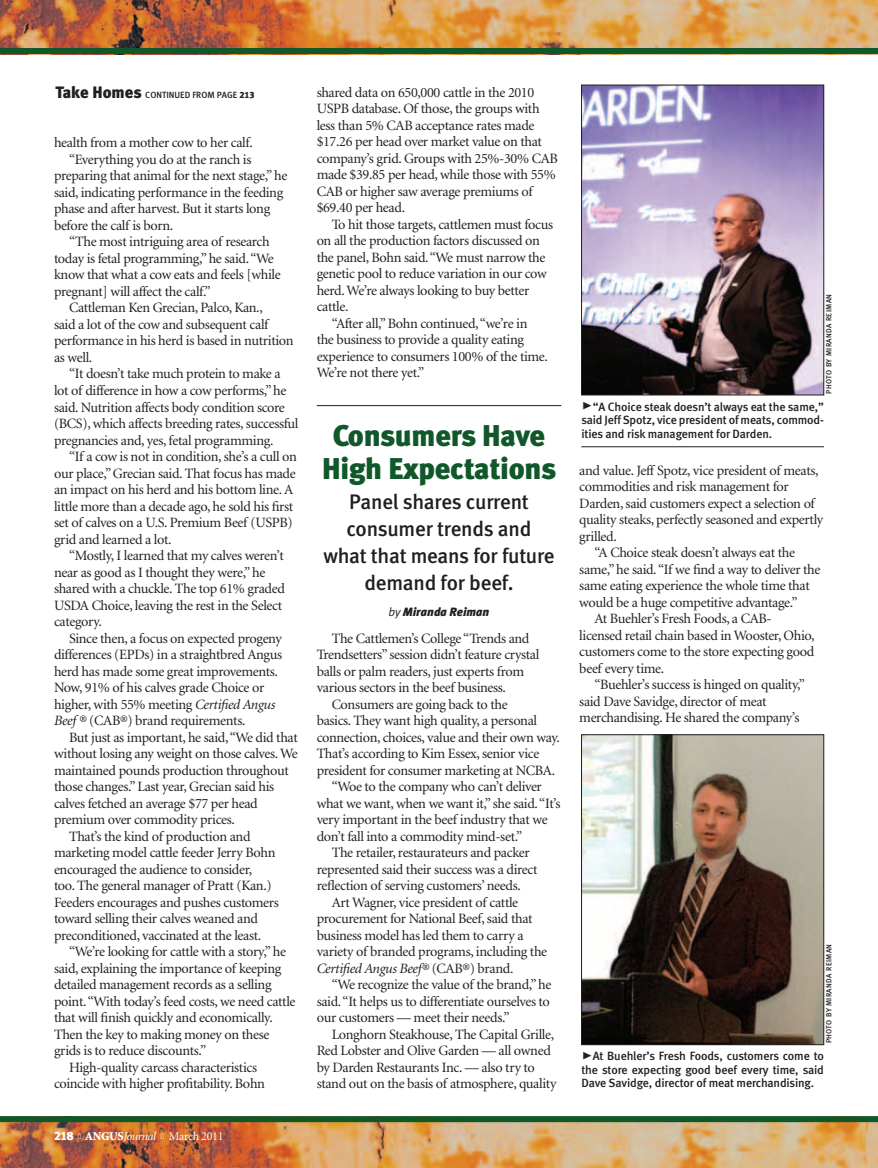
<style>
.page{position:relative;width:878px;height:1168px;background:#fff}
.page>*{position:absolute;margin:0;border:0;box-sizing:border-box;transform-origin:0 0}
.headline{font:30px/33px "Meta Black LF";letter-spacing:-.01em;color:#10572a;text-align:center}
.deck{font:21px/27px "Meta Medium LF";letter-spacing:-.01em;color:#231f20;text-align:center}
.body_text{font:14.25px/16.5px "Minion";letter-spacing:-.025em;color:#231f20}
.cutlines{font:12px/13.5px "Meta Medium LF";letter-spacing:-.01em;color:#231f20;text-align:justify}
.t1{font:12px "Minion";letter-spacing:-.025em;color:#fff}
.byline{font:italic 12px "Meta Black LF";color:#231f20}
.t2{font:9px "Meta Medium LF";color:#231f20}
.photo_credit{font:7.5px "Meta Medium LF";letter-spacing:.05em;color:#231f20}
.s1{font-family:"Meta Black LF";font-size:16.5px}
.s2{font-family:"Meta Black LF"}
.s3{font-style:italic}
.s4{font-weight:900}
.s5{font-family:"Meta Normal LF"}
.s6{font-family:"Meta Black Caps Expert";font-size:21px}
</style>
<div class="page">
<hr style="left:316px;top:405px;width:245px;height:1px;background:#231f20">
<img style="left:0;top:1122px;width:866px;height:46px">
<img style="left:866px;top:1122px;width:12px;height:46px">
<img style="left:0;top:0;width:878px;height:48px">
<div style="left:0;top:48px;width:878px;height:6px;background:#10572a"></div>
<div style="left:0;top:1116px;width:878px;height:6px;background:#10572a"></div>
<img style="left:583px;top:87px;width:239px;height:306px">
<div style="left:581px;top:85px;width:243px;height:310px;border:1px solid #231f20"></div>
<hr style="left:581px;top:446px;width:243px;height:1px;background:#231f20">
<img style="left:583px;top:736px;width:239px;height:307px">
<div style="left:581px;top:734px;width:243px;height:311px;border:1px solid #231f20"></div>
<p class="t2" style="left:56px;top:89px;width:200px"><span class="s1">Take Homes</span> CONTINUED FROM PAGE <span class="s2">213</span></p>
<p class="body_text" style="left:54px;top:135px;width:200px">health from a mother cow to her calf.</p>
<p class="body_text" style="left:54px;top:152px;width:235px;text-indent:15px">“Everything you do at the ranch is preparing that animal for the next stage,” he said, indicating performance in the feeding phase and after harvest. But it starts long before the calf is born.</p>
<p class="body_text" style="left:54px;top:234px;width:228px;text-indent:15px">“The most intriguing area of research today is fetal programming,” he said. “We know that what a cow eats and feels [while pregnant] will affect the calf.”</p>
<p class="body_text" style="left:54px;top:300px;width:241px;text-indent:15px">Cattleman Ken Grecian, Palco, Kan.,<br>said a lot of the cow and subsequent calf performance in his herd is based in nutrition as well.</p>
<p class="body_text" style="left:54px;top:366px;width:246px;text-indent:15px">“It doesn’t take much protein to make a lot of difference in how a cow performs,” he said. Nutrition affects body condition score (BCS), which affects breeding rates, successful pregnancies and, yes, fetal programming.</p>
<p class="body_text" style="left:54px;top:449px;width:244px;text-indent:15px">“If a cow is not in condition, she’s a cull on our place,” Grecian said. That focus has made an impact on his herd and his bottom line. A little more than a decade ago, he sold his first set of calves on a U.S. Premium Beef (USPB) grid and learned a lot.</p>
<p class="body_text" style="left:54px;top:548px;width:232px;text-indent:15px">“Mostly, I learned that my calves weren’t near as good as I thought they were,” he shared with a chuckle. The top 61% graded USDA Choice, leaving the rest in the Select category.</p>
<p class="body_text" style="left:54px;top:630px;width:230px;text-indent:15px">Since then, a focus on expected progeny differences (EPDs) in a straightbred Angus herd has made some great improvements.<br>Now, 91% of his calves grade Choice or higher, with 55% meeting <span class="s3">Certified Angus Beef ®</span> (CAB®) brand requirements.</p>
<p class="body_text" style="left:54px;top:729px;width:245px;text-indent:15px">But just as important, he said, “We did that without losing any weight on those calves. We maintained pounds production throughout those changes.” Last year, Grecian said his calves fetched an average $77 per head premium over commodity prices.</p>
<p class="body_text" style="left:54px;top:828px;width:226px;text-indent:15px">That’s the kind of production and marketing model cattle feeder Jerry Bohn encouraged the audience to consider,<br>too. The general manager of Pratt (Kan.)<br>Feeders encourages and pushes customers toward selling their calves weaned and preconditioned, vaccinated at the least.</p>
<p class="body_text" style="left:54px;top:944px;width:243px;text-indent:15px">“We’re looking for cattle with a story,” he said, explaining the importance of keeping detailed management records as a selling point. “With today’s feed costs, we need cattle that will finish quickly and economically.<br>Then the key to making money on these grids is to reduce discounts.”</p>
<p class="body_text" style="left:54px;top:1059px;width:212px;text-align:center">High-quality carcass characteristics coincide with higher profitability. Bohn</p>
<p class="t1" style="left:54px;top:1130px;width:171px"><span class="s2">218</span> ■ <span class="s4">ANGUS</span><span class="s3">Journal</span> ■ March 2011</p>
<p class="body_text" style="left:316px;top:84px;width:243px">shared data on 650,000 cattle in the 2010<br>USPB database. Of those, the groups with less than 5% CAB acceptance rates made $17.26 per head over market value on that company’s grid. Groups with 25%-30% CAB made $39.85 per head, while those with 55% CAB or higher saw average premiums of $69.40 per head.</p>
<p class="body_text" style="left:316px;top:216px;width:238px;text-indent:15px">To hit those targets, cattlemen must focus on all the production factors discussed on the panel, Bohn said. “We must narrow the genetic pool to reduce variation in our cow herd. We’re always looking to buy better cattle.</p>
<p class="body_text" style="left:316px;top:315px;width:233px;text-indent:15px">“After all,” Bohn continued, “we’re in the business to provide a quality eating experience to consumers 100% of the time.<br>We’re not there yet.”</p>
<p class="headline" style="left:322px;top:419px;width:236px">Consumers Have<br>High Expectations</p>
<p class="deck" style="left:323px;top:488px;width:233px">Panel shares current consumer trends and what that means for future demand for beef.</p>
<p class="byline" style="left:388px;top:604px;width:102px"><span class="s5">by</span> Miranda Reiman</p>
<p class="body_text" style="left:316px;top:630px;width:224px;text-indent:15px">The Cattlemen’s College “Trends and Trendsetters” session didn’t feature crystal balls or palm readers, just experts from various sectors in the beef business.</p>
<p class="body_text" style="left:316px;top:696px;width:245px;text-indent:15px">Consumers are going back to the<br>basics. They want high quality, a personal connection, choices, value and their own way.<br>That’s according to Kim Essex, senior vice president for consumer marketing at NCBA.</p>
<p class="body_text" style="left:316px;top:779px;width:245px;text-indent:15px">“Woe to the company who can’t deliver what we want, when we want it,” she said. “It’s very important in the beef industry that we don’t fall into a commodity mind-set.”</p>
<p class="body_text" style="left:316px;top:845px;width:222px;text-indent:15px">The retailer, restaurateurs and packer represented said their success was a direct reflection of serving customers’ needs.</p>
<p class="body_text" style="left:316px;top:894px;width:232px;text-indent:15px">Art Wagner, vice president of cattle procurement for National Beef, said that business model has led them to carry a variety of branded programs, including the <span class="s3">Certified Angus Beef®</span> (CAB®) brand.</p>
<p class="body_text" style="left:316px;top:977px;width:236px;text-align:justify;text-indent:15px">“We recognize the value of the brand,” he said. “It helps us to differentiate ourselves to our customers — meet their needs.”</p>
<p class="body_text" style="left:316px;top:1026px;width:241px;text-indent:15px">Longhorn Steakhouse, The Capital Grille, Red Lobster and Olive Garden — all owned by Darden Restaurants Inc. — also try to stand out on the basis of atmosphere, quality</p>
<p class="photo_credit" style="left:824px;top:394px;width:101px;rotate:-90deg">PHOTO BY MIRANDA REIMAN</p>
<p class="cutlines" style="left:581px;top:399px;width:244px"><span class="s6">@</span>“A Choice steak doesn’t always eat the same,” said Jeff Spotz, vice president of meats, commod&shy;ities and risk management for Darden.</p>
<p class="body_text" style="left:579px;top:463px;width:245px">and value. Jeff Spotz, vice president of meats, commodities and risk management for Darden, said customers expect a selection of quality steaks, perfectly seasoned and expertly grilled.</p>
<p class="body_text" style="left:579px;top:545px;width:242px;text-indent:15px">“A Choice steak doesn’t always eat the same,” he said. “If we find a way to deliver the same eating experience the whole time that would be a huge competitive advantage.”</p>
<p class="body_text" style="left:579px;top:611px;width:237px;text-indent:15px">At Buehler’s Fresh Foods, a CAB&shy;licensed retail chain based in Wooster, Ohio, customers come to the store expecting good beef every time.</p>
<p class="body_text" style="left:579px;top:677px;width:227px;text-indent:15px">“Buehler’s success is hinged on quality,” said Dave Savidge, director of meat merchandising. He shared the company’s</p>
<p class="photo_credit" style="left:824px;top:1043px;width:101px;rotate:-90deg">PHOTO BY MIRANDA REIMAN</p>
<p class="cutlines" style="left:581px;top:1049px;width:244px"><span class="s6">@</span>At Buehler’s Fresh Foods, customers come to the store expecting good beef every time, said Dave Savidge, director of meat merchandising.</p>
</div>
